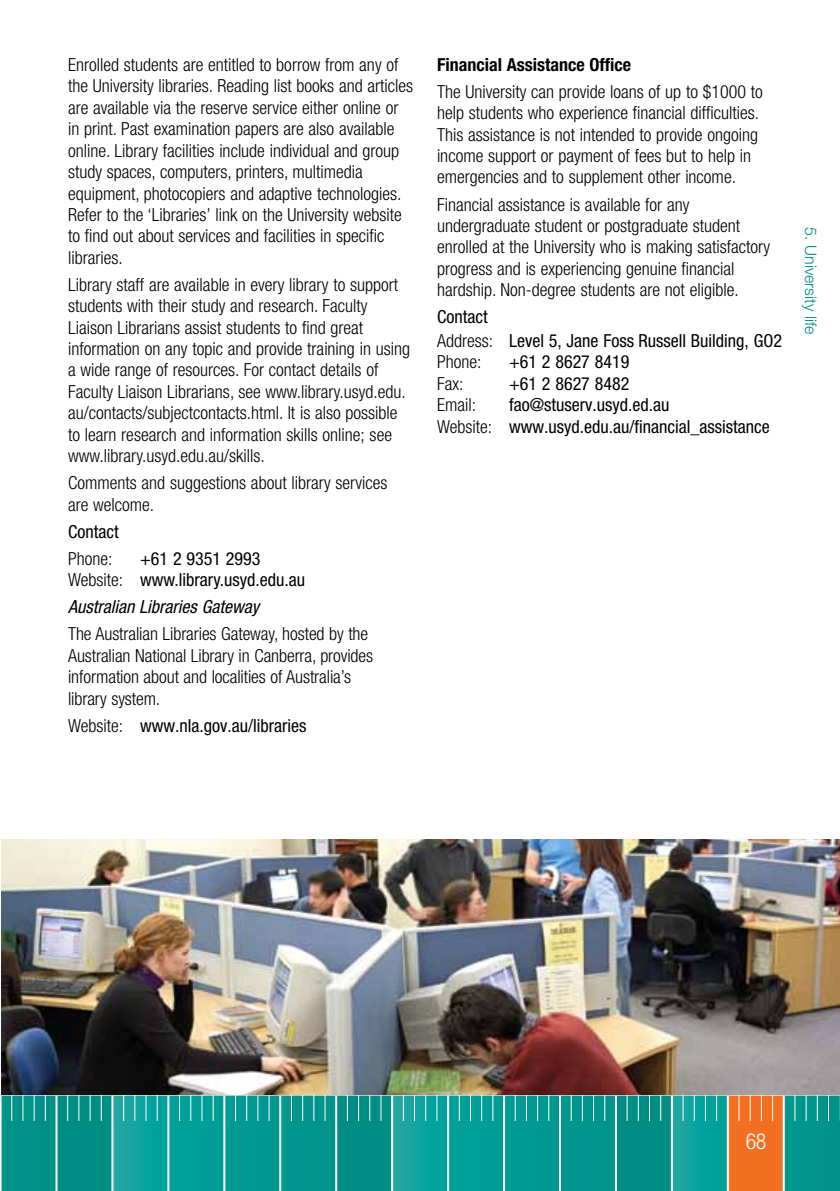
<style>
.page{position:relative;width:840px;height:1191px;background:#fff}
.page>*{position:absolute;margin:0;border:0;box-sizing:border-box;transform-origin:0 0}
.t1{font:300 condensed 22px "Helvetica Neue";color:#fff}
.t2{font:300 condensed 18px/21.4px "Helvetica Neue";color:#000}
.t3{font:condensed 18px/21.4px "Helvetica Neue";color:#000}
.t4{font:italic condensed 18px "Helvetica Neue";color:#000}
.t5{font:700 condensed 18px "Helvetica Neue";color:#000}
.t6{font:300 16px "Helvetica Neue";color:#008e84}
.s1{font-weight:300}
</style>
<div class="page">
<div style="left:0;top:1095px;width:73px;height:96px;background:#009288"></div>
<svg style="left:113px;top:1095px;width:222px;height:96px;background:#10a19a"></svg>
<svg style="left:393px;top:1095px;width:221px;height:96px;background:#0da098"></svg>
<svg style="left:672px;top:1095px;width:167px;height:96px;background:#0e9f97"></svg>
<div style="left:56px;top:1095px;width:56px;height:96px;background:#008e84"></div>
<div style="left:615px;top:1095px;width:56px;height:96px;background:#008e84"></div>
<div style="left:336px;top:1095px;width:56px;height:96px;background:#008e84"></div>
<div style="left:727px;top:1095px;width:56px;height:96px;background:#f36f21"></div>
<hr style="left:0;top:1095px;width:2px;height:96px;background:#fff">
<hr style="left:55px;top:1095px;width:2px;height:96px;background:#fff">
<hr style="left:111px;top:1095px;width:2px;height:96px;background:#fff">
<hr style="left:167px;top:1095px;width:2px;height:96px;background:#fff">
<hr style="left:223px;top:1095px;width:2px;height:96px;background:#fff">
<hr style="left:279px;top:1095px;width:2px;height:96px;background:#fff">
<hr style="left:335px;top:1095px;width:2px;height:96px;background:#fff">
<hr style="left:391px;top:1095px;width:2px;height:96px;background:#fff">
<hr style="left:447px;top:1095px;width:2px;height:96px;background:#fff">
<hr style="left:502px;top:1095px;width:2px;height:96px;background:#fff">
<hr style="left:558px;top:1095px;width:2px;height:96px;background:#fff">
<hr style="left:614px;top:1095px;width:2px;height:96px;background:#fff">
<hr style="left:670px;top:1095px;width:2px;height:96px;background:#fff">
<hr style="left:726px;top:1095px;width:2px;height:96px;background:#fff">
<hr style="left:782px;top:1095px;width:2px;height:96px;background:#fff">
<hr style="left:11px;top:1074px;width:1px;height:47px;background:#fff">
<hr style="left:22px;top:1074px;width:1px;height:47px;background:#fff">
<hr style="left:34px;top:1074px;width:1px;height:47px;background:#fff">
<hr style="left:45px;top:1074px;width:1px;height:47px;background:#fff">
<hr style="left:67px;top:1074px;width:1px;height:47px;background:#fff">
<hr style="left:78px;top:1074px;width:1px;height:47px;background:#fff">
<hr style="left:89px;top:1074px;width:1px;height:47px;background:#fff">
<hr style="left:101px;top:1074px;width:1px;height:47px;background:#fff">
<hr style="left:123px;top:1074px;width:1px;height:47px;background:#fff">
<hr style="left:134px;top:1074px;width:1px;height:47px;background:#fff">
<hr style="left:145px;top:1074px;width:1px;height:47px;background:#fff">
<hr style="left:157px;top:1074px;width:1px;height:47px;background:#fff">
<hr style="left:179px;top:1074px;width:1px;height:47px;background:#fff">
<hr style="left:190px;top:1074px;width:1px;height:47px;background:#fff">
<hr style="left:201px;top:1074px;width:1px;height:47px;background:#fff">
<hr style="left:212px;top:1074px;width:1px;height:47px;background:#fff">
<hr style="left:235px;top:1074px;width:1px;height:47px;background:#fff">
<hr style="left:246px;top:1074px;width:1px;height:47px;background:#fff">
<hr style="left:257px;top:1074px;width:1px;height:47px;background:#fff">
<hr style="left:268px;top:1074px;width:1px;height:47px;background:#fff">
<hr style="left:291px;top:1074px;width:1px;height:47px;background:#fff">
<hr style="left:302px;top:1074px;width:1px;height:47px;background:#fff">
<hr style="left:313px;top:1074px;width:1px;height:47px;background:#fff">
<hr style="left:324px;top:1074px;width:1px;height:47px;background:#fff">
<hr style="left:347px;top:1074px;width:1px;height:47px;background:#fff">
<hr style="left:358px;top:1074px;width:1px;height:47px;background:#fff">
<hr style="left:369px;top:1074px;width:1px;height:47px;background:#fff">
<hr style="left:380px;top:1074px;width:1px;height:47px;background:#fff">
<hr style="left:402px;top:1074px;width:1px;height:47px;background:#fff">
<hr style="left:414px;top:1074px;width:1px;height:47px;background:#fff">
<hr style="left:425px;top:1074px;width:1px;height:47px;background:#fff">
<hr style="left:436px;top:1074px;width:1px;height:47px;background:#fff">
<hr style="left:458px;top:1074px;width:1px;height:47px;background:#fff">
<hr style="left:469px;top:1074px;width:1px;height:47px;background:#fff">
<hr style="left:481px;top:1074px;width:1px;height:47px;background:#fff">
<hr style="left:492px;top:1074px;width:1px;height:47px;background:#fff">
<hr style="left:514px;top:1074px;width:1px;height:47px;background:#fff">
<hr style="left:525px;top:1074px;width:1px;height:47px;background:#fff">
<hr style="left:537px;top:1074px;width:1px;height:47px;background:#fff">
<hr style="left:548px;top:1074px;width:1px;height:47px;background:#fff">
<hr style="left:570px;top:1074px;width:1px;height:47px;background:#fff">
<hr style="left:581px;top:1074px;width:1px;height:47px;background:#fff">
<hr style="left:592px;top:1074px;width:1px;height:47px;background:#fff">
<hr style="left:604px;top:1074px;width:1px;height:47px;background:#fff">
<hr style="left:626px;top:1074px;width:1px;height:47px;background:#fff">
<hr style="left:637px;top:1074px;width:1px;height:47px;background:#fff">
<hr style="left:648px;top:1074px;width:1px;height:47px;background:#fff">
<hr style="left:659px;top:1074px;width:1px;height:47px;background:#fff">
<hr style="left:682px;top:1074px;width:1px;height:47px;background:#fff">
<hr style="left:693px;top:1074px;width:1px;height:47px;background:#fff">
<hr style="left:704px;top:1074px;width:1px;height:47px;background:#fff">
<hr style="left:715px;top:1074px;width:1px;height:47px;background:#fff">
<hr style="left:738px;top:1074px;width:1px;height:47px;background:#fff">
<hr style="left:749px;top:1074px;width:1px;height:47px;background:#fff">
<hr style="left:760px;top:1074px;width:1px;height:47px;background:#fff">
<hr style="left:771px;top:1074px;width:1px;height:47px;background:#fff">
<hr style="left:794px;top:1074px;width:1px;height:47px;background:#fff">
<hr style="left:805px;top:1074px;width:1px;height:47px;background:#fff">
<hr style="left:816px;top:1074px;width:1px;height:47px;background:#fff">
<hr style="left:827px;top:1074px;width:1px;height:47px;background:#fff">
<img style="left:2px;top:839px;width:837px;height:255px">
<p class="t2" style="left:68px;top:54px;width:346px">Enrolled students are entitled to borrow from any of the University libraries. Reading list books and articles are available via the reserve service either online or in print. Past examination papers are also available online. Library facilities include individual and group study spaces, computers, printers, multimedia equipment, photocopiers and adaptive technologies.<br>Refer to the ‘Libraries’ link on the University website to find out about services and facilities in specific libraries.</p>
<p class="t2" style="left:68px;top:274px;width:343px">Library staff are available in every library to support students with their study and research. Faculty Liaison Librarians assist students to find great information on any topic and provide training in using a wide range of resources. For contact details of Faculty Liaison Librarians, see www.library.usyd.edu. au/contacts/subjectcontacts.html. It is also possible to learn research and information skills online; see www.library.usyd.edu.au/skills.</p>
<p class="t2" style="left:68px;top:472px;width:321px">Comments and suggestions about library services are welcome.</p>
<p class="t3" style="left:68px;top:520px;width:52px">Contact</p>
<p class="t2" style="left:68px;top:547px;width:46px">Phone:</p>
<p class="t3" style="left:68px;top:547px;width:238px;text-indent:72px">+61 2 9351 2993<br><span class="s1">Website:</span> www.library.usyd.edu.au</p>
<p class="t4" style="left:68px;top:596px;width:192px">Australian Libraries Gateway</p>
<p class="t2" style="left:68px;top:623px;width:306px">The Australian Libraries Gateway, hosted by the Australian National Library in Canberra, provides information about and localities of Australia’s library system.</p>
<p class="t3" style="left:68px;top:714px;width:240px"><span class="s1">Website:</span> www.nla.gov.au/libraries</p>
<p class="t5" style="left:437px;top:53px;width:196px">Financial Assistance Office</p>
<p class="t2" style="left:437px;top:81px;width:327px">The University can provide loans of up to $1000 to help students who experience financial difficulties.<br>This assistance is not intended to provide ongoing income support or payment of fees but to help in emergencies and to supplement other income.</p>
<p class="t2" style="left:437px;top:193px;width:334px">Financial assistance is available for any undergraduate student or postgraduate student enrolled at the University who is making satisfactory progress and is experiencing genuine financial hardship. Non-degree students are not eligible.</p>
<p class="t3" style="left:437px;top:305px;width:346px;line-height:23.8px">Contact<br><span class="s1">Address:</span> Level 5, Jane Foss Russell Building, GO2</p>
<p class="t2" style="left:437px;top:351px;width:46px">Phone:</p>
<p class="t3" style="left:509px;top:351px;width:122px">+61 2 8627 8419</p>
<p class="t2" style="left:437px;top:372px;width:28px">Fax:</p>
<p class="t3" style="left:509px;top:372px;width:122px">+61 2 8627 8482</p>
<p class="t2" style="left:437px;top:394px;width:40px">Email:</p>
<p class="t3" style="left:437px;top:394px;width:334px;text-indent:72px">fao@stuserv.usyd.ed.au<br><span class="s1">Website:</span> www.usyd.edu.au/financial_assistance</p>
<p class="t6" style="left:820px;top:227px;width:109px;rotate:90deg">5. University life</p>
<p class="t1" style="left:745px;top:1128px;width:22px">68</p>
</div>
